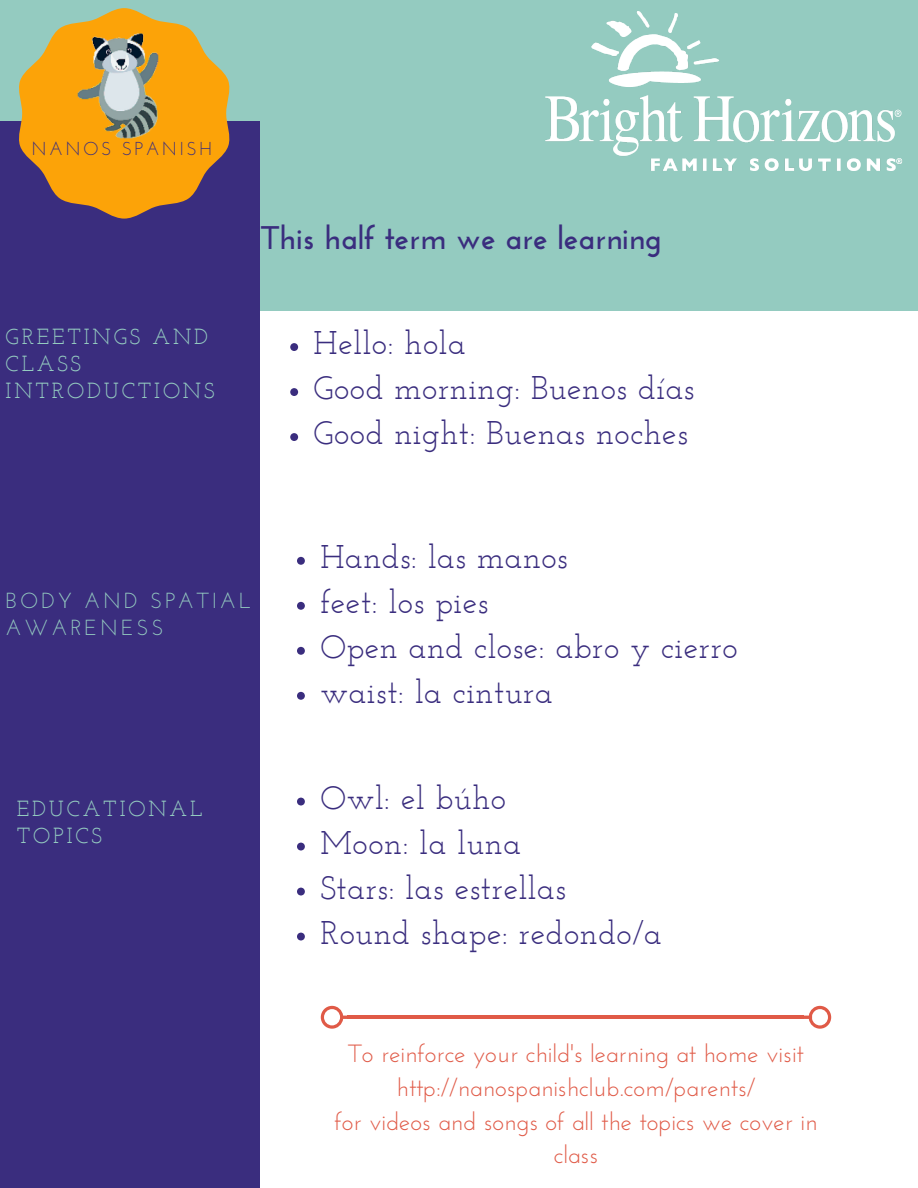
<style>
.page{position:relative;width:918px;height:1188px;background:#fff}
.page>*{position:absolute;margin:0;border:0;box-sizing:border-box;transform-origin:0 0}
.t1{font:32.7px/45px "Josefin Slab";letter-spacing:.02em;color:#3a2d7e}
.t2{font:700 32.7px "Josefin Sans";color:#3a2d7e}
.t3{font:24.9px/33.8px "Josefin Sans";color:#e05a47;text-align:center}
.t4{font:21.75px/27px "Josefin Slab";letter-spacing:.13em;color:#94cbc0}
.t5{font:21.75px/27px "Josefin Sans";letter-spacing:.13em;color:#94cbc0}
.t6{font:18.75px "Josefin Sans";letter-spacing:.13em;color:#3a2d7e}
</style>
<div class="page">
<div style="left:0;top:0;width:918px;height:310px;background:#94cbc0"></div>
<div style="left:0;top:122px;width:260px;height:1066px;background:#3a2d7e"></div>
<svg style="left:290px;top:343px;width:8px;height:8px"></svg>
<svg style="left:290px;top:388px;width:8px;height:8px"></svg>
<svg style="left:290px;top:433px;width:8px;height:8px"></svg>
<svg style="left:297px;top:557px;width:8px;height:8px"></svg>
<svg style="left:297px;top:602px;width:8px;height:8px"></svg>
<svg style="left:297px;top:647px;width:8px;height:8px"></svg>
<svg style="left:297px;top:692px;width:8px;height:8px"></svg>
<svg style="left:297px;top:798px;width:8px;height:8px"></svg>
<svg style="left:297px;top:843px;width:8px;height:7px"></svg>
<svg style="left:297px;top:888px;width:8px;height:8px"></svg>
<svg style="left:297px;top:933px;width:8px;height:7px"></svg>
<svg style="left:19px;top:8px;width:211px;height:210px;fill:#fca308"></svg>
<img style="left:78px;top:33px;width:81px;height:105px">
<hr style="left:347px;top:1016px;width:457px;height:3px;background:#e05a47">
<svg style="left:321px;top:1006px;width:27px;height:23px"></svg>
<svg style="left:803px;top:1006px;width:28px;height:23px"></svg>
<img style="left:545px;top:11px;width:358px;height:160px">
<p class="t6" style="left:32px;top:141px;width:182px">NANOS SPANISH</p>
<p class="t4" style="left:6px;top:325px;width:211px">GREETINGS AND<br>CLASS<br>INTRODUCTIONS</p>
<p class="t2" style="left:261px;top:225px;width:402px">This half term we are learning</p>
<p class="t1" style="left:314px;top:324px;width:382px">Hello: hola<br>Good morning: Buenos días<br>Good night: Buenas noches</p>
<p class="t5" style="left:6px;top:589px;width:248px">BODY AND SPATIAL<br>AWARENESS</p>
<p class="t4" style="left:17px;top:797px;width:187px">EDUCATIONAL<br>TOPICS</p>
<p class="t1" style="left:320px;top:537px;width:419px">Hands: las manos<br>feet: los pies<br>Open and close: abro y cierro waist: la cintura</p>
<p class="t1" style="left:320px;top:778px;width:343px">Owl: el búho<br>Moon: la luna<br>Stars: las estrellas<br>Round shape: redondo/a</p>
<p class="t3" style="left:334px;top:1039px;width:485px">To reinforce your child's learning at home visit http://nanospanishclub.com/parents/<br>for videos and songs of all the topics we cover in class</p>
</div>
